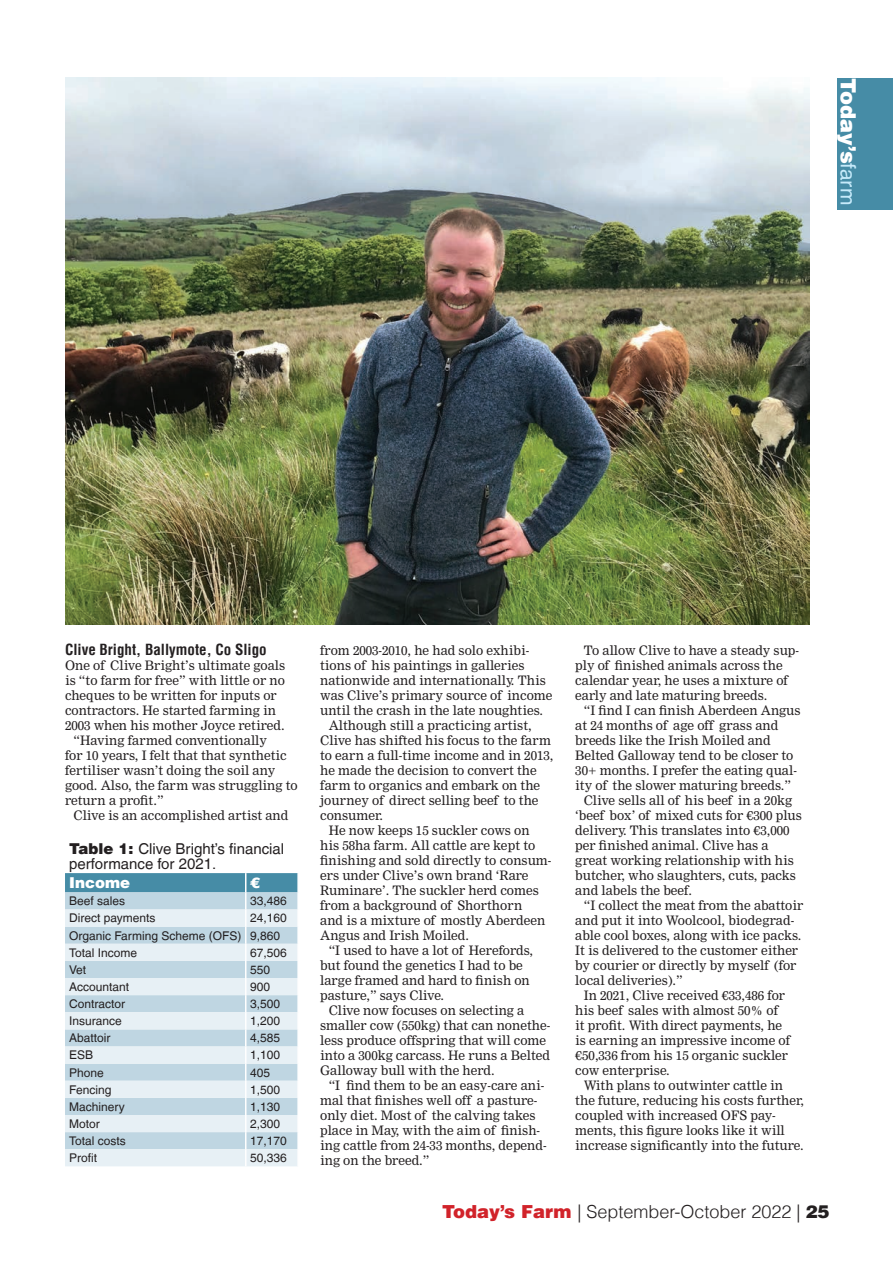
<style>
.page{position:relative;width:893px;height:1263px;background:#fff}
.page>*{position:absolute;margin:0;border:0;box-sizing:border-box;transform-origin:0 0}
.t1{font:900 21px "Helvetica LT";color:#fff}
.t2{font:300 18px "Helvetica LT";color:#231f20}
.t3{font:15px/15px "Helvetica LT";color:#231f20}
.t4{font:700 condensed 15px "Helvetica LT";color:#231f20}
.t5{font:900 15px "Helvetica LT";color:#fff}
.t6{font:12.75px/15px "Nimrod";color:#231f20}
.t7{font:12px/17.1px "Helvetica LT";color:#231f20}
.s1{font-weight:400;color:#c6eafa}
.s2{font-weight:900}
.s3{font-weight:900;color:#d1232a}
</style>
<div class="page">
<div style="left:837px;top:78px;width:56px;height:132px;background:#468ca6"></div>
<svg style="left:65px;top:873px;width:233px;height:293px;background:#cadde7"></svg>
<img style="left:65px;top:78px;width:744px;height:546px">
<h1 class="t1" style="left:862px;top:78px;width:128px;rotate:90deg">Today’s<span class="s1">farm</span></h1>
<p class="t4" style="left:65px;top:640px;width:203px">Clive Bright, Ballymote, Co Sligo</p>
<p class="t6" style="left:65px;top:658px;width:222px">One of Clive Bright’s ultimate goals</p>
<p class="t6" style="left:65px;top:673px;width:221px">is “to farm for free” with little or no</p>
<p class="t6" style="left:65px;top:688px;width:213px">cheques to be written for inputs or</p>
<p class="t6" style="left:65px;top:703px;width:212px">contractors. He started farming in</p>
<p class="t6" style="left:65px;top:718px;width:221px">2003 when his mother Joyce retired.</p>
<p class="t6" style="left:74px;top:733px;width:195px">“Having farmed conventionally</p>
<p class="t6" style="left:65px;top:748px;width:223px">for 10 years, I felt that that synthetic</p>
<p class="t6" style="left:65px;top:763px;width:212px">fertiliser wasn’t doing the soil any</p>
<p class="t6" style="left:65px;top:778px;width:234px">good. Also, the farm was struggling to</p>
<p class="t6" style="left:65px;top:793px;width:100px">return a profit.”</p>
<p class="t6" style="left:74px;top:808px;width:216px">Clive is an accomplished artist and</p>
<p class="t3" style="left:69px;top:841px;width:216px"><span class="s2">Table 1:</span> Clive Bright’s financial performance for 2021.</p>
<p class="t5" style="left:69px;top:873px;width:62px">Income</p>
<p class="t5" style="left:250px;top:873px;width:12px">€</p>
<p class="t7" style="left:69px;top:892px;width:58px">Beef sales</p>
<p class="t7" style="left:250px;top:892px;width:38px">33,486</p>
<p class="t7" style="left:69px;top:909px;width:88px">Direct payments</p>
<p class="t7" style="left:69px;top:909px;width:219px;text-indent:181px">24,160<br>Organic Farming Scheme (OFS) 9,860<br>Total Income</p>
<p class="t7" style="left:250px;top:944px;width:38px">67,506</p>
<p class="t7" style="left:69px;top:961px;width:19px">Vet</p>
<p class="t7" style="left:250px;top:961px;width:22px">550</p>
<p class="t7" style="left:69px;top:978px;width:62px">Accountant</p>
<p class="t7" style="left:250px;top:978px;width:22px">900</p>
<p class="t7" style="left:69px;top:995px;width:57px">Contractor</p>
<p class="t7" style="left:250px;top:995px;width:32px">3,500</p>
<p class="t7" style="left:69px;top:1012px;width:54px">Insurance</p>
<p class="t7" style="left:250px;top:1012px;width:32px">1,200</p>
<p class="t7" style="left:69px;top:1029px;width:43px">Abattoir</p>
<p class="t7" style="left:250px;top:1029px;width:32px">4,585</p>
<p class="t7" style="left:69px;top:1046px;width:26px">ESB</p>
<p class="t7" style="left:250px;top:1046px;width:32px">1,100</p>
<p class="t7" style="left:69px;top:1064px;width:36px">Phone</p>
<p class="t7" style="left:250px;top:1064px;width:22px">405</p>
<p class="t7" style="left:69px;top:1081px;width:44px">Fencing</p>
<p class="t7" style="left:250px;top:1081px;width:32px">1,500</p>
<p class="t7" style="left:69px;top:1098px;width:57px">Machinery</p>
<p class="t7" style="left:250px;top:1098px;width:32px">1,130</p>
<p class="t7" style="left:69px;top:1115px;width:32px">Motor</p>
<p class="t7" style="left:250px;top:1115px;width:32px">2,300</p>
<p class="t7" style="left:69px;top:1132px;width:58px">Total costs</p>
<p class="t7" style="left:250px;top:1132px;width:38px">17,170</p>
<p class="t7" style="left:69px;top:1149px;width:30px">Profit</p>
<p class="t7" style="left:250px;top:1149px;width:38px">50,336</p>
<p class="t6" style="left:320px;top:643px;width:211px">from 2003-2010, he had solo exhibi-</p>
<p class="t6" style="left:320px;top:658px;width:206px">tions of his paintings in galleries</p>
<p class="t6" style="left:320px;top:673px;width:227px">nationwide and internationally. This</p>
<p class="t6" style="left:320px;top:688px;width:234px">was Clive’s primary source of income</p>
<p class="t6" style="left:320px;top:703px;width:224px">until the crash in the late noughties.</p>
<p class="t6" style="left:329px;top:718px;width:205px">Although still a practicing artist,</p>
<p class="t6" style="left:320px;top:733px;width:233px">Clive has shifted his focus to the farm</p>
<p class="t6" style="left:320px;top:748px;width:235px">to earn a full-time income and in 2013,</p>
<p class="t6" style="left:320px;top:763px;width:218px">he made the decision to convert the</p>
<p class="t6" style="left:320px;top:778px;width:222px">farm to organics and embark on the</p>
<p class="t6" style="left:320px;top:793px;width:220px">journey of direct selling beef to the</p>
<p class="t6" style="left:320px;top:808px;width:64px">consumer.</p>
<p class="t6" style="left:329px;top:823px;width:202px">He now keeps 15 suckler cows on</p>
<p class="t6" style="left:320px;top:838px;width:217px">his 58ha farm. All cattle are kept to</p>
<p class="t6" style="left:320px;top:853px;width:233px">finishing and sold directly to consum-</p>
<p class="t6" style="left:320px;top:868px;width:210px">ers under Clive’s own brand ‘Rare</p>
<p class="t6" style="left:320px;top:883px;width:220px">Ruminare’. The suckler herd comes</p>
<p class="t6" style="left:320px;top:898px;width:204px">from a background of Shorthorn</p>
<p class="t6" style="left:320px;top:913px;width:227px">and is a mixture of mostly Aberdeen</p>
<p class="t6" style="left:320px;top:928px;width:150px">Angus and Irish Moiled.</p>
<p class="t6" style="left:329px;top:943px;width:206px">“I used to have a lot of Herefords,</p>
<p class="t6" style="left:320px;top:958px;width:204px">but found the genetics I had to be</p>
<p class="t6" style="left:320px;top:973px;width:211px">large framed and hard to finish on</p>
<p class="t6" style="left:320px;top:988px;width:125px">pasture,” says Clive.</p>
<p class="t6" style="left:329px;top:1003px;width:197px">Clive now focuses on selecting a</p>
<p class="t6" style="left:320px;top:1018px;width:232px">smaller cow (550kg) that can nonethe-</p>
<p class="t6" style="left:320px;top:1033px;width:227px">less produce offspring that will come</p>
<p class="t6" style="left:320px;top:1048px;width:231px">into a 300kg carcass. He runs a Belted</p>
<p class="t6" style="left:320px;top:1063px;width:176px">Galloway bull with the herd.</p>
<p class="t6" style="left:329px;top:1078px;width:217px">“I find them to be an easy-care ani-</p>
<p class="t6" style="left:320px;top:1093px;width:219px">mal that finishes well off a pasture-</p>
<p class="t6" style="left:320px;top:1108px;width:217px">only diet. Most of the calving takes</p>
<p class="t6" style="left:320px;top:1123px;width:222px">place in May, with the aim of finish-</p>
<p class="t6" style="left:320px;top:1138px;width:228px">ing cattle from 24-33 months, depend-</p>
<p class="t6" style="left:320px;top:1153px;width:111px">ing on the breed.”</p>
<p class="t6" style="left:575px;top:643px;width:225px;text-indent:9px">To allow Clive to have a steady sup&shy;ply of finished animals across the calendar year, he uses a mixture of early and late maturing breeds.</p>
<p class="t6" style="left:584px;top:703px;width:218px">“I find I can finish Aberdeen Angus</p>
<p class="t6" style="left:575px;top:718px;width:204px">at 24 months of age off grass and</p>
<p class="t6" style="left:575px;top:733px;width:197px">breeds like the Irish Moiled and</p>
<p class="t6" style="left:575px;top:748px;width:220px">Belted Galloway tend to be closer to</p>
<p class="t6" style="left:575px;top:763px;width:223px">30+ months. I prefer the eating qual-</p>
<p class="t6" style="left:575px;top:778px;width:217px">ity of the slower maturing breeds.”</p>
<p class="t6" style="left:584px;top:793px;width:210px">Clive sells all of his beef in a 20kg</p>
<p class="t6" style="left:575px;top:808px;width:228px">‘beef box’ of mixed cuts for €300 plus</p>
<p class="t6" style="left:575px;top:823px;width:216px">delivery. This translates into €3,000</p>
<p class="t6" style="left:575px;top:838px;width:195px">per finished animal. Clive has a</p>
<p class="t6" style="left:575px;top:853px;width:220px">great working relationship with his</p>
<p class="t6" style="left:575px;top:868px;width:222px">butcher, who slaughters, cuts, packs</p>
<p class="t6" style="left:575px;top:883px;width:118px">and labels the beef.</p>
<p class="t6" style="left:584px;top:898px;width:221px">“I collect the meat from the abattoir</p>
<p class="t6" style="left:575px;top:913px;width:220px">and put it into Woolcool, biodegrad-</p>
<p class="t6" style="left:575px;top:928px;width:228px">able cool boxes, along with ice packs.</p>
<p class="t6" style="left:575px;top:943px;width:224px">It is delivered to the customer either</p>
<p class="t6" style="left:575px;top:958px;width:223px">by courier or directly by myself (for</p>
<p class="t6" style="left:575px;top:973px;width:109px">local deliveries).”</p>
<p class="t6" style="left:584px;top:988px;width:203px">In 2021, Clive received €33,486 for</p>
<p class="t6" style="left:575px;top:1003px;width:204px">his beef sales with almost 50% of</p>
<p class="t6" style="left:575px;top:1018px;width:208px">it profit. With direct payments, he</p>
<p class="t6" style="left:575px;top:1033px;width:216px">is earning an impressive income of</p>
<p class="t6" style="left:575px;top:1048px;width:214px">€50,336 from his 15 organic suckler</p>
<p class="t6" style="left:575px;top:1063px;width:96px">cow enterprise.</p>
<p class="t6" style="left:584px;top:1078px;width:201px">With plans to outwinter cattle in</p>
<p class="t6" style="left:575px;top:1093px;width:230px">the future, reducing his costs further,</p>
<p class="t6" style="left:575px;top:1108px;width:202px">coupled with increased OFS pay-</p>
<p class="t6" style="left:575px;top:1123px;width:211px">ments, this figure looks like it will</p>
<p class="t6" style="left:575px;top:1138px;width:230px">increase significantly into the future.</p>
<h2 class="t2" style="left:442px;top:1200px;width:389px"><span class="s3">Today’s Farm</span> | September-October 2022 | <span class="s2">25</span></h2>
</div>
